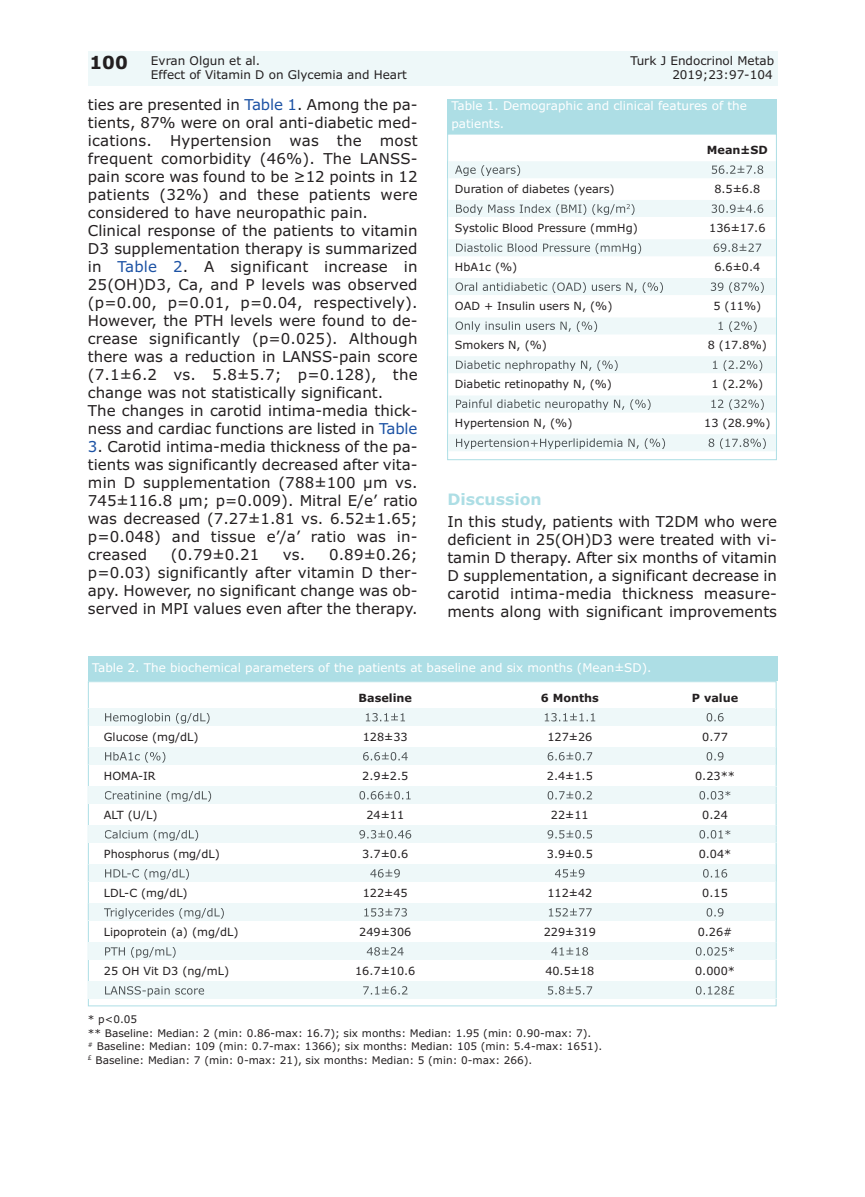
<style>
.page{position:relative;width:865px;height:1197px;background:#fff}
.page>*{position:absolute;margin:0;border:0;box-sizing:border-box;transform-origin:0 0}
.t1{font:700 18px "Verdana";color:#231f20}
.t2{font:700 15.75px "Verdana";color:#addee5}
.t3{font:15px/18px "Verdana";color:#231f20;text-align:justify}
.t4{font:12px/18px "Verdana";color:#fff}
.t5{font:12px "Verdana";color:#231f20}
.t6{font:11.25px "Verdana";color:#231f20}
.t7{font:700 11.25px "Verdana";color:#231f20}
.t8{font:10.5px/13.5px "Verdana";color:#231f20}
.s1{color:#1c52a4}
</style>
<div class="page">
<div style="left:88px;top:51px;width:689px;height:34px;background:#eef8f9"></div>
<svg style="left:447px;top:161px;width:330px;height:17px;background:#e6f0f1"></svg>
<svg style="left:447px;top:200px;width:330px;height:17px;background:#dee8e9"></svg>
<svg style="left:447px;top:239px;width:330px;height:17px;background:#dee8e9"></svg>
<svg style="left:447px;top:278px;width:330px;height:17px;background:#dde6e7"></svg>
<svg style="left:447px;top:317px;width:330px;height:17px;background:#e3edee"></svg>
<svg style="left:447px;top:356px;width:330px;height:17px;background:#e0eaeb"></svg>
<svg style="left:447px;top:395px;width:330px;height:17px;background:#dee7e9"></svg>
<svg style="left:447px;top:434px;width:330px;height:17px;background:#dce6e7"></svg>
<div style="left:447px;top:99px;width:330px;height:35px;background:#addee5"></div>
<svg style="left:90px;top:725px;width:684px;height:274px"></svg>
<div style="left:89px;top:708px;width:686px;height:17px;background:#eef8f9"></div>
<svg style="left:775px;top:708px;width:1px;height:17px"></svg>
<svg style="left:88px;top:708px;width:1px;height:17px"></svg>
<svg style="left:105px;top:713px;width:105px;height:10px"></svg>
<div style="left:89px;top:747px;width:686px;height:17px;background:#eef8f9"></div>
<svg style="left:775px;top:747px;width:1px;height:17px"></svg>
<svg style="left:88px;top:747px;width:1px;height:17px"></svg>
<svg style="left:105px;top:752px;width:303px;height:10px"></svg>
<div style="left:89px;top:786px;width:686px;height:17px;background:#eef8f9"></div>
<svg style="left:775px;top:786px;width:2px;height:17px"></svg>
<svg style="left:105px;top:791px;width:83px;height:10px"></svg>
<div style="left:89px;top:825px;width:686px;height:17px;background:#eef8f9"></div>
<svg style="left:775px;top:825px;width:2px;height:17px"></svg>
<svg style="left:105px;top:830px;width:93px;height:10px"></svg>
<div style="left:89px;top:864px;width:686px;height:17px;background:#eef8f9"></div>
<svg style="left:775px;top:864px;width:1px;height:17px"></svg>
<svg style="left:88px;top:864px;width:1px;height:17px"></svg>
<svg style="left:105px;top:869px;width:295px;height:10px"></svg>
<div style="left:89px;top:903px;width:686px;height:17px;background:#eef8f9"></div>
<svg style="left:775px;top:903px;width:1px;height:17px"></svg>
<svg style="left:88px;top:903px;width:1px;height:17px"></svg>
<svg style="left:104px;top:908px;width:89px;height:10px"></svg>
<div style="left:89px;top:942px;width:686px;height:17px;background:#eef8f9"></div>
<svg style="left:775px;top:942px;width:2px;height:17px"></svg>
<svg style="left:105px;top:947px;width:452px;height:10px"></svg>
<div style="left:89px;top:980px;width:686px;height:17px;background:#eef8f9"></div>
<svg style="left:775px;top:980px;width:2px;height:17px"></svg>
<svg style="left:105px;top:986px;width:93px;height:10px"></svg>
<div style="left:88px;top:656px;width:689px;height:25px;background:#addee5"></div>
<p class="t1" style="left:89px;top:53px;width:40px">100</p>
<p class="t5" style="left:151px;top:54px;width:111px">Evran Olgun et al.</p>
<p class="t5" style="left:630px;top:54px;width:145px">Turk J Endocrinol Metab</p>
<p class="t5" style="left:151px;top:68px;width:257px">Effect of Vitamin D on Glycemia and Heart</p>
<p class="t5" style="left:672px;top:68px;width:102px">2019;23:97-104</p>
<p class="t3" style="left:88px;top:96px;width:331px;text-align:left">ties are presented in <span class="s1">Table 1</span>. Among the pa&shy;tients, 87% were on oral anti-diabetic med&shy;ications. Hypertension was the most frequent comorbidity (46%). The LANSS&shy;pain score was found to be ≥12 points in 12 patients (32%) and these patients were considered to have neuropathic pain.<br>Clinical response of the patients to vitamin D3 supplementation therapy is summarized in <span class="s1">Table 2</span>. A significant increase in 25(OH)D3, Ca, and P levels was observed (p=0.00, p=0.01, p=0.04, respectively).<br>However, the PTH levels were found to de&shy;crease significantly (p=0.025). Although there was a reduction in LANSS-pain score (7.1±6.2 vs. 5.8±5.7; p=0.128), the change was not statistically significant.<br>The changes in carotid intima-media thick&shy;ness and cardiac functions are listed in <span class="s1">Table</span></p>
<p class="t3" style="left:88px;top:438px;width:331px"><span class="s1">3</span>. Carotid intima-media thickness of the pa&shy;tients was significantly decreased after vita&shy;min D supplementation (788±100 µm vs.<br>745±116.8 µm; p=0.009). Mitral E/e’ ratio was decreased (7.27±1.81 vs. 6.52±1.65; p=0.048) and tissue e’/a’ ratio was in&shy;creased</p>
<p class="t3" style="left:171px;top:546px;width:90px">(0.79±0.21</p>
<p class="t3" style="left:88px;top:546px;width:331px;text-indent:195px">vs. 0.89±0.26; p=0.03) significantly after vitamin D ther&shy;apy. However, no significant change was ob&shy;served in MPI values even after the therapy.</p>
<p class="t4" style="left:451px;top:97px;width:297px">Table 1. Demographic and clinical features of the patients.</p>
<p class="t7" style="left:707px;top:144px;width:62px">Mean±SD</p>
<p class="t6" style="left:455px;top:183px;width:161px">Duration of diabetes (years)</p>
<p class="t6" style="left:714px;top:183px;width:48px">8.5±6.8</p>
<p class="t6" style="left:455px;top:222px;width:184px">Systolic Blood Pressure (mmHg)</p>
<p class="t6" style="left:709px;top:222px;width:58px">136±17.6</p>
<p class="t6" style="left:455px;top:261px;width:64px">HbA1c (%)</p>
<p class="t6" style="left:714px;top:261px;width:48px">6.6±0.4</p>
<p class="t6" style="left:455px;top:300px;width:159px">OAD + Insulin users N, (%)</p>
<p class="t6" style="left:713px;top:300px;width:49px">5 (11%)</p>
<p class="t6" style="left:455px;top:339px;width:94px">Smokers N, (%)</p>
<p class="t6" style="left:708px;top:339px;width:60px">8 (17.8%)</p>
<p class="t6" style="left:455px;top:378px;width:159px">Diabetic retinopathy N, (%)</p>
<p class="t6" style="left:711px;top:378px;width:53px">1 (2.2%)</p>
<p class="t6" style="left:455px;top:417px;width:119px">Hypertension N, (%)</p>
<p class="t6" style="left:704px;top:417px;width:68px">13 (28.9%)</p>
<p class="t2" style="left:447px;top:490px;width:96px">Discussion</p>
<p class="t3" style="left:447px;top:512px;width:331px">In this study, patients with T2DM who were deficient in 25(OH)D3 were treated with vi&shy;tamin D therapy. After six months of vitamin D supplementation, a significant decrease in carotid intima-media thickness measure&shy;ments along with significant improvements</p>
<p class="t4" style="left:92px;top:659px;width:561px">Table 2. The biochemical parameters of the patients at baseline and six months (Mean±SD).</p>
<p class="t7" style="left:358px;top:691px;width:55px">Baseline</p>
<p class="t7" style="left:541px;top:691px;width:60px">6 Months</p>
<p class="t7" style="left:692px;top:691px;width:48px">P value</p>
<p class="t6" style="left:104px;top:730px;width:96px">Glucose (mg/dL)</p>
<p class="t6" style="left:363px;top:730px;width:46px">128±33</p>
<p class="t6" style="left:547px;top:730px;width:46px">127±26</p>
<p class="t6" style="left:702px;top:730px;width:27px">0.77</p>
<p class="t6" style="left:104px;top:769px;width:53px">HOMA-IR</p>
<p class="t6" style="left:362px;top:769px;width:48px">2.9±2.5</p>
<p class="t6" style="left:547px;top:769px;width:48px">2.4±1.5</p>
<p class="t6" style="left:695px;top:769px;width:41px">0.23**</p>
<p class="t6" style="left:104px;top:808px;width:55px">ALT (U/L)</p>
<p class="t6" style="left:366px;top:808px;width:39px">24±11</p>
<p class="t6" style="left:551px;top:808px;width:39px">22±11</p>
<p class="t6" style="left:702px;top:808px;width:27px">0.24</p>
<p class="t6" style="left:104px;top:847px;width:117px">Phosphorus (mg/dL)</p>
<p class="t6" style="left:362px;top:847px;width:48px">3.7±0.6</p>
<p class="t6" style="left:547px;top:847px;width:48px">3.9±0.5</p>
<p class="t6" style="left:698px;top:847px;width:34px">0.04*</p>
<p class="t6" style="left:104px;top:886px;width:85px">LDL-C (mg/dL)</p>
<p class="t6" style="left:363px;top:886px;width:46px">122±45</p>
<p class="t6" style="left:547px;top:886px;width:46px">112±42</p>
<p class="t6" style="left:702px;top:886px;width:27px">0.15</p>
<p class="t6" style="left:104px;top:925px;width:136px">Lipoprotein (a) (mg/dL)</p>
<p class="t6" style="left:359px;top:925px;width:54px">249±306</p>
<p class="t6" style="left:544px;top:925px;width:54px">229±319</p>
<p class="t6" style="left:697px;top:925px;width:36px">0.26#</p>
<p class="t6" style="left:104px;top:964px;width:127px">25 OH Vit D3 (ng/mL)</p>
<p class="t6" style="left:355px;top:964px;width:62px">16.7±10.6</p>
<p class="t6" style="left:545px;top:964px;width:51px">40.5±18</p>
<p class="t6" style="left:695px;top:964px;width:41px">0.000*</p>
<p class="t8" style="left:88px;top:1012px;width:516px">* p&lt;0.05<br>** Baseline: Median: 2 (min: 0.86-max: 16.7); six months: Median: 1.95 (min: 0.90-max: 7).<br><sup>#</sup> Baseline: Median: 109 (min: 0.7-max: 1366); six months: Median: 105 (min: 5.4-max: 1651). <sup>£</sup> Baseline: Median: 7 (min: 0-max: 21), six months: Median: 5 (min: 0-max: 266).</p>
</div>
